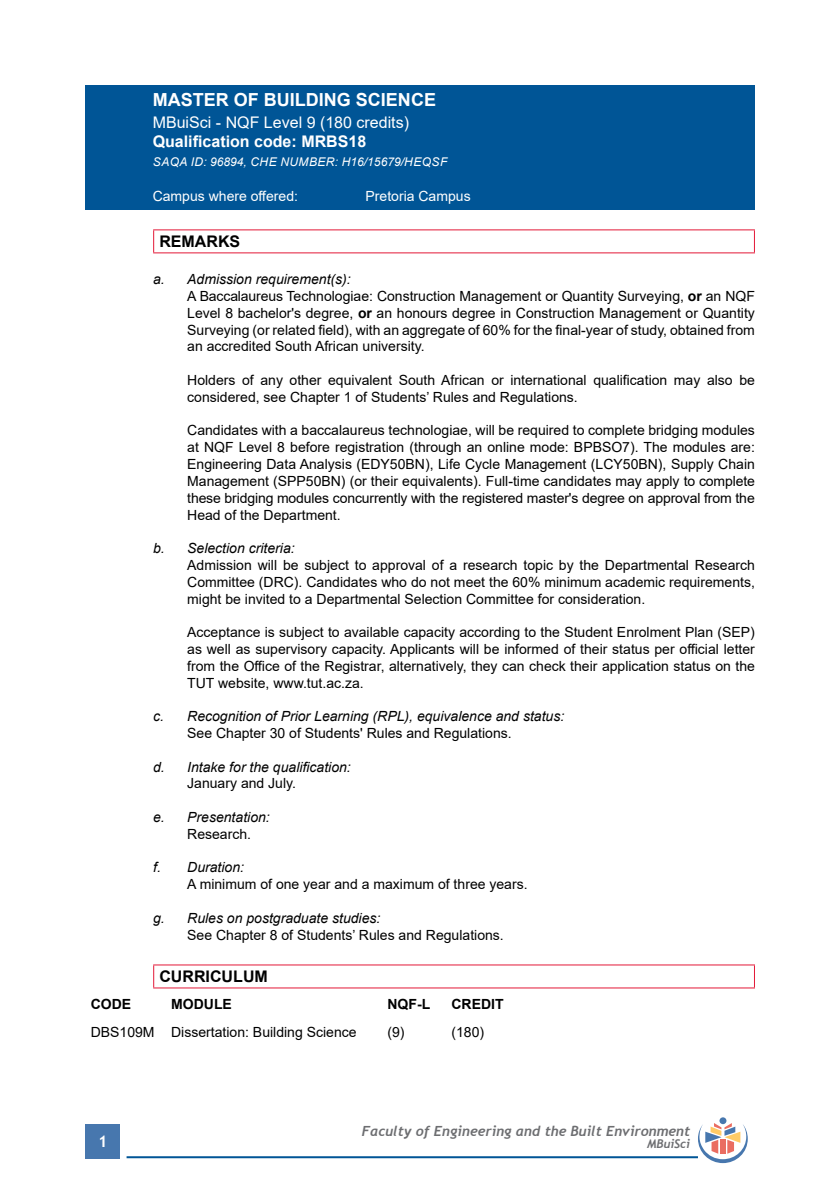
<style>
.page{position:relative;width:840px;height:1191px;background:#fff}
.page>*{position:absolute;margin:0;border:0;box-sizing:border-box;transform-origin:0 0}
.t1{font:700 18px "Arial";color:#fff}
.t2{font:16px "Arial";color:#fff}
.t3{font:700 16px "Arial";color:#fff}
.t4{font:700 16px "Arial";color:#000}
.t5{font:700 16px "Trebuchet MS";color:#fff}
.t6{font:14px/16.8px "Arial";color:#000;text-align:justify}
.t7{font:italic 14px "Arial";color:#000}
.t8{font:italic 700 14px "Trebuchet";color:#6d6e71}
.t9{font:14px "Arial";color:#fff}
.t10{font:700 14px "Arial";color:#000}
.t11{font:italic 12px "Arial";letter-spacing:.035em;color:#fff}
.t12{font:italic 700 12px "Trebuchet";color:#6d6e71}
.s1{font-style:italic}
.s2{font-weight:700}
</style>
<div class="page">
<div style="left:86px;top:1124px;width:34px;height:34px;background:#4777ae"></div>
<hr style="left:126px;top:1156px;width:571px;height:2px;background:#005596">
<div style="left:719px;top:1117px;width:7px;height:7px;background:#4777ae;border-radius:50%"></div>
<svg style="left:697px;top:1123px;width:50px;height:40px"></svg>
<div style="left:85px;top:85px;width:669px;height:124px;background:#005596"></div>
<hr style="left:153px;top:229px;width:601px;height:1px;background:#e31837">
<svg style="left:153px;top:230px;width:1px;height:22px"></svg>
<svg style="left:753px;top:230px;width:1px;height:22px"></svg>
<hr style="left:153px;top:252px;width:601px;height:1px;background:#e31837">
<hr style="left:153px;top:964px;width:601px;height:1px;background:#e31837">
<svg style="left:153px;top:965px;width:1px;height:22px"></svg>
<hr style="left:153px;top:987px;width:601px;height:1px;background:#e31837">
<p class="t1" style="left:153px;top:87px;width:285px">MASTER OF BUILDING SCIENCE</p>
<p class="t2" style="left:153px;top:111px;width:258px">MBuiSci - NQF Level 9 (180 credits)</p>
<p class="t3" style="left:153px;top:130px;width:215px">Qualification code: MRBS18</p>
<p class="t11" style="left:153px;top:154px;width:296px">SAQA ID: 96894, CHE NUMBER: H16/15679/HEQSF</p>
<p class="t9" style="left:153px;top:187px;width:147px">Campus where offered:</p>
<p class="t9" style="left:365px;top:187px;width:107px">Pretoria Campus</p>
<p class="t4" style="left:159px;top:230px;width:82px">REMARKS</p>
<p class="t6" style="left:187px;top:271px;width:569px;text-align:left;text-indent:-34px"><span class="s1">a. Admission requirement(s):<br></span>A Baccalaureus Technologiae: Construction Management or Quantity Surveying, <span class="s2">or</span> an NQF Level 8 bachelor's degree, <span class="s2">or</span> an honours degree in Construction Management or Quantity Surveying (or related field), with an aggregate of 60% for the final-year of study, obtained from an accredited South African university.</p>
<p class="t6" style="left:187px;top:372px;width:569px">Holders of any other equivalent South African or international qualification may also be considered, see Chapter 1 of Students’ Rules and Regulations.</p>
<p class="t6" style="left:187px;top:422px;width:569px">Candidates with a baccalaureus technologiae, will be required to complete bridging modules at NQF Level 8 before registration (through an online mode: BPBSO7). The modules are:<br>Engineering Data Analysis (EDY50BN), Life Cycle Management (LCY50BN), Supply Chain Management (SPP50BN) (or their equivalents). Full-time candidates may apply to complete these bridging modules concurrently with the registered master's degree on approval from the Head of the Department.</p>
<p class="t7" style="left:153px;top:539px;width:143px">b. Selection criteria:</p>
<p class="t6" style="left:187px;top:556px;width:569px">Admission will be subject to approval of a research topic by the Departmental Research Committee (DRC). Candidates who do not meet the 60% minimum academic requirements, might be invited to a Departmental Selection Committee for consideration.</p>
<p class="t6" style="left:187px;top:624px;width:569px">Acceptance is subject to available capacity according to the Student Enrolment Plan (SEP) as well as supervisory capacity. Applicants will be informed of their status per official letter from the Office of the Registrar, alternatively, they can check their application status on the TUT website, www.tut.ac.za.</p>
<p class="t7" style="left:153px;top:707px;width:412px">c. Recognition of Prior Learning (RPL), equivalence and status:</p>
<p class="t6" style="left:187px;top:724px;width:326px">See Chapter 30 of Students' Rules and Regulations.</p>
<p class="t7" style="left:153px;top:757px;width:199px">d. Intake for the qualification:</p>
<p class="t6" style="left:187px;top:775px;width:110px">January and July.</p>
<p class="t7" style="left:153px;top:808px;width:118px">e. Presentation:</p>
<p class="t6" style="left:187px;top:825px;width:65px">Research.</p>
<p class="t7" style="left:153px;top:858px;width:92px">f. Duration:</p>
<p class="t6" style="left:187px;top:876px;width:342px">A minimum of one year and a maximum of three years.</p>
<p class="t7" style="left:153px;top:909px;width:229px">g. Rules on postgraduate studies:</p>
<p class="t6" style="left:187px;top:926px;width:318px">See Chapter 8 of Students’ Rules and Regulations.</p>
<p class="t4" style="left:159px;top:965px;width:110px">CURRICULUM</p>
<p class="t10" style="left:91px;top:994px;width:42px">CODE</p>
<p class="t10" style="left:171px;top:994px;width:62px">MODULE</p>
<p class="t10" style="left:387px;top:994px;width:44px">NQF-L</p>
<p class="t10" style="left:451px;top:994px;width:54px">CREDIT</p>
<p class="t6" style="left:91px;top:1023px;width:267px">DBS109M Dissertation: Building Science</p>
<p class="t6" style="left:387px;top:1023px;width:19px">(9)</p>
<p class="t6" style="left:451px;top:1023px;width:34px">(180)</p>
<p class="t5" style="left:98px;top:1131px;width:11px">1</p>
<p class="t8" style="left:362px;top:1121px;width:329px">Faculty of Engineering and the Built Environment</p>
<p class="t12" style="left:646px;top:1135px;width:44px">MBuiSci</p>
</div>
